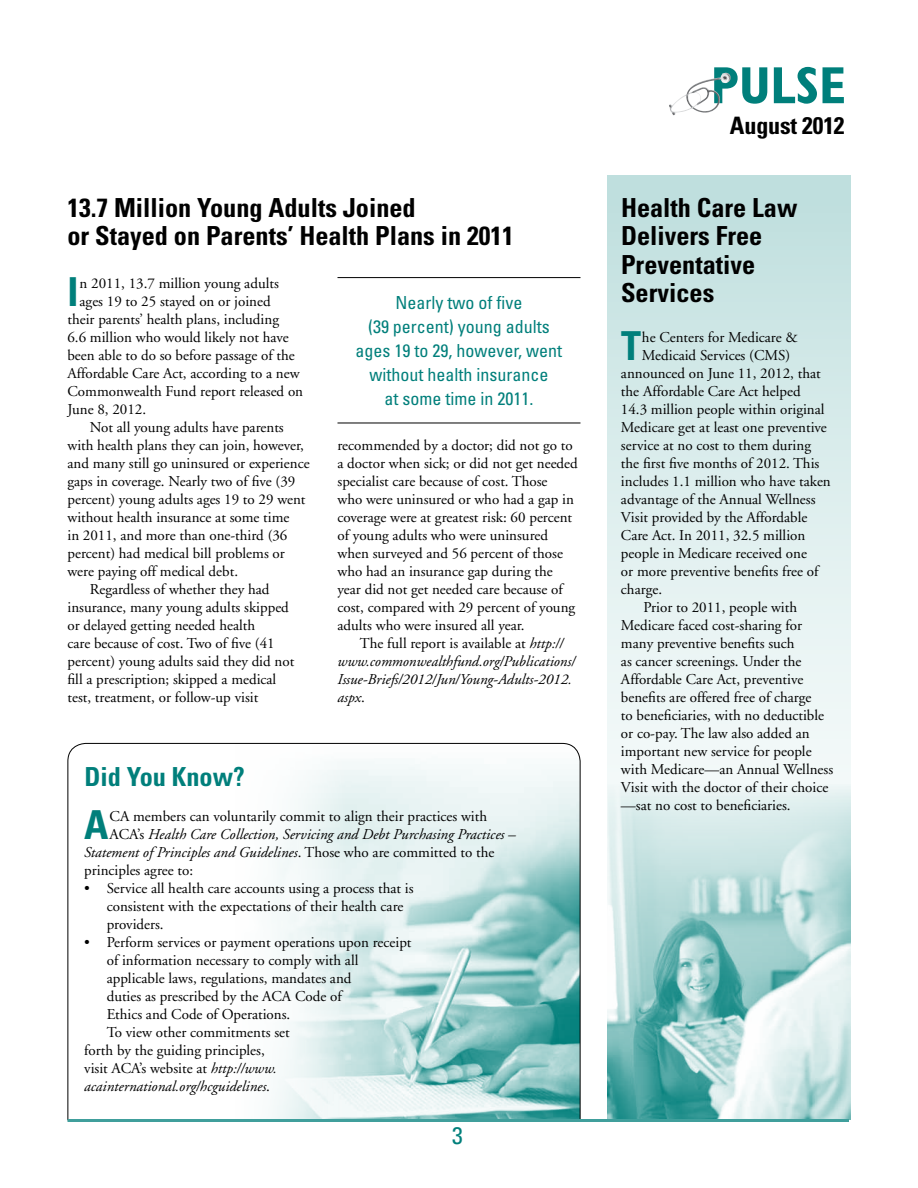
<style>
.page{position:relative;width:918px;height:1188px;background:#fff}
.page>*{position:absolute;margin:0;border:0;box-sizing:border-box;transform-origin:0 0}
.t1{font:700 condensed 52.5px "Gill Sans";color:#007f7b}
.t2{font:700 condensed 39.9px "Univers";color:#007f7b}
.t3{font:700 condensed 26.25px/28.5px "Univers";color:#000}
.t4{font:700 condensed 26.25px "Univers";color:#007f7b}
.t5{font:700 condensed 24px "Univers";letter-spacing:-.005em;color:#000}
.t6{font:condensed 24px "Univers";color:#007f7b}
.t7{font:condensed 18px/24px "Univers";color:#007f7b;text-align:center}
.t8{font:15px/18px "Adobe Garamond";color:#000}
.t9{font:italic 15px/18px "Adobe Garamond";color:#000}
.s1{font-style:normal}
.s2{font-style:italic}
</style>
<div class="page">
<svg style="left:67px;top:743px;width:514px;height:378px"></svg>
<svg style="left:608px;top:176px;width:242px;height:608px"></svg>
<img style="left:608px;top:784px;width:242px;height:336px">
<img style="left:669px;top:73px;width:62px;height:42px">
<hr style="left:68px;top:1119px;width:781px;height:3px;background:#409f9c">
<hr style="left:338px;top:277px;width:242px;height:1px;background:#000">
<hr style="left:338px;top:423px;width:242px;height:1px;background:#000">
<h1 class="t1" style="left:711px;top:54px;width:137px">PULSE</h1>
<h3 class="t5" style="left:730px;top:110px;width:116px">August 2012</h3>
<h3 class="t3" style="left:68px;top:193px;width:448px">13.7 Million Young Adults Joined<br>or Stayed on Parents’ H ealth Plans in 2011</h3>
<h3 class="t3" style="left:621px;top:193px;width:178px">H ealth Care Law<br>Delivers Free<br>P reventative</h3>
<h2 class="t2" style="left:68px;top:267px;width:13px">I</h2>
<h3 class="t3" style="left:621px;top:278px;width:95px">Services</h3>
<p class="t8" style="left:80px;top:275px;width:201px">n 2011, 13.7 million young adults</p>
<p class="t8" style="left:80px;top:293px;width:193px">ages 19 to 25 stayed on or joined</p>
<p class="t8" style="left:67px;top:311px;width:213px">their parents’ health plans, including</p>
<p class="t8" style="left:67px;top:329px;width:223px">6.6 million who would likely not have</p>
<p class="t8" style="left:67px;top:347px;width:229px">been able to do so before passage of the</p>
<p class="t8" style="left:67px;top:365px;width:234px">Affordable Care Act, according to a new</p>
<p class="t8" style="left:67px;top:383px;width:237px">Commonwealth Fund report released on</p>
<p class="t8" style="left:67px;top:401px;width:80px">June 8, 2012.</p>
<p class="t8" style="left:90px;top:419px;width:195px">Not all young adults have parents</p>
<p class="t8" style="left:67px;top:437px;width:238px">with health plans they can join, however,</p>
<p class="t8" style="left:67px;top:455px;width:244px">and many still go uninsured or experience</p>
<p class="t8" style="left:67px;top:473px;width:229px">gaps in coverage. Nearly two of five (39</p>
<p class="t8" style="left:67px;top:491px;width:240px">percent) young adults ages 19 to 29 went</p>
<p class="t8" style="left:67px;top:509px;width:224px">without health insurance at some time</p>
<p class="t8" style="left:67px;top:527px;width:221px">in 2011, and more than one-third (36</p>
<p class="t8" style="left:67px;top:545px;width:219px">percent) had medical bill problems or</p>
<p class="t8" style="left:67px;top:563px;width:172px">were paying off medical debt.</p>
<p class="t8" style="left:90px;top:581px;width:181px">Regardless of whether they had</p>
<p class="t8" style="left:67px;top:599px;width:223px">insurance, many young adults skipped</p>
<p class="t8" style="left:67px;top:617px;width:189px">or delayed getting needed health</p>
<p class="t8" style="left:67px;top:635px;width:209px">care because of cost. Two of five (41</p>
<p class="t8" style="left:67px;top:653px;width:228px">percent) young adults said they did not</p>
<p class="t8" style="left:67px;top:671px;width:210px">fill a prescription; skipped a medical</p>
<p class="t8" style="left:67px;top:689px;width:192px">test, treatment, or follow-up visit</p>
<p class="t7" style="left:356px;top:291px;width:208px">Nearly two of five<br>(39 percent) young adults ages 19 to 29, however, went without health insurance<br>at some time in 2011.</p>
<h2 class="t2" style="left:621px;top:321px;width:21px">T</h2>
<p class="t8" style="left:642px;top:329px;width:157px">he Centers for Medicare &amp;</p>
<p class="t8" style="left:642px;top:347px;width:150px">Medicaid Services (CMS)</p>
<p class="t8" style="left:621px;top:365px;width:201px">announced on June 11, 2012, that</p>
<p class="t8" style="left:621px;top:383px;width:181px">the Affordable Care Act helped</p>
<p class="t8" style="left:621px;top:401px;width:205px">14.3 million people within original</p>
<p class="t8" style="left:621px;top:419px;width:207px">Medicare get at least one preventive</p>
<p class="t8" style="left:621px;top:437px;width:192px">service at no cost to them during</p>
<p class="t8" style="left:621px;top:455px;width:200px">the first five months of 2012. This</p>
<p class="t8" style="left:621px;top:473px;width:211px">includes 1.1 million who have taken</p>
<p class="t8" style="left:621px;top:491px;width:196px">advantage of the Annual Wellness</p>
<p class="t8" style="left:621px;top:509px;width:188px">Visit provided by the Affordable</p>
<p class="t8" style="left:621px;top:527px;width:186px">Care Act. In 2011, 32.5 million</p>
<p class="t8" style="left:621px;top:545px;width:188px">people in Medicare received one</p>
<p class="t8" style="left:621px;top:563px;width:199px">or more preventive benefits free of</p>
<p class="t8" style="left:621px;top:581px;width:43px">charge.</p>
<p class="t8" style="left:643px;top:599px;width:155px">Prior to 2011, people with</p>
<p class="t8" style="left:621px;top:617px;width:183px">Medicare faced cost-sharing for</p>
<p class="t8" style="left:621px;top:635px;width:175px">many preventive benefits such</p>
<p class="t8" style="left:621px;top:653px;width:182px">as cancer screenings. Under the</p>
<p class="t8" style="left:621px;top:671px;width:184px">Affordable Care Act, preventive</p>
<p class="t8" style="left:621px;top:689px;width:192px">benefits are offered free of charge</p>
<p class="t8" style="left:621px;top:707px;width:205px">to beneficiaries, with no deductible</p>
<p class="t8" style="left:621px;top:725px;width:190px">or co-pay. The law also added an</p>
<p class="t8" style="left:621px;top:743px;width:192px">important new service for people</p>
<p class="t8" style="left:621px;top:761px;width:214px">with Medicare—an Annual Wellness</p>
<p class="t8" style="left:621px;top:779px;width:209px">Visit with the doctor of their choice</p>
<p class="t8" style="left:621px;top:797px;width:171px">—sat no cost to beneficiaries.</p>
<p class="t8" style="left:337px;top:437px;width:242px">recommended by a doctor; did not go to a doctor when sick; or did not get needed specialist care because of cost. Those<br>who were uninsured or who had a gap in coverage were at greatest risk: 60 percent of young adults who were uninsured when surveyed and 56 percent of those who had an insurance gap during the year did not get needed care because of cost, compared with 29 percent of young adults who were insured all year.</p>
<p class="t9" style="left:337px;top:635px;width:239px;text-indent:22px"><span class="s1">The full report is available at</span> http:// www.commonwealthfund.org/Publications/ Issue-Briefs/2012/Jun/Young-Adults-2012. aspx<span class="s1">.</span></p>
<h3 class="t4" style="left:85px;top:760px;width:162px">Did You Know?</h3>
<h2 class="t2" style="left:84px;top:800px;width:26px">A</h2>
<p class="t8" style="left:110px;top:808px;width:379px">CA members can voluntarily commit to align their practices with</p>
<p class="t9" style="left:110px;top:826px;width:408px"><span class="s1">ACA’s</span> Health Care Collection, Servicing and Debt Purchasing Practices –</p>
<p class="t9" style="left:84px;top:844px;width:412px">Statement of Principles and Guidelines<span class="s1">. Those who are committed to the</span></p>
<p class="t8" style="left:84px;top:862px;width:110px">principles agree to:</p>
<p class="t8" style="left:107px;top:880px;width:308px;text-indent:-22px">• Service all health care accounts using a process that is consistent with the expectations of their health care providers.</p>
<p class="t8" style="left:84px;top:934px;width:329px">• Perform services or payment operations upon receipt</p>
<p class="t8" style="left:107px;top:952px;width:253px">of information necessary to comply with all</p>
<p class="t8" style="left:107px;top:970px;width:246px">applicable laws, regulations, mandates and</p>
<p class="t8" style="left:107px;top:988px;width:236px">duties as prescribed by the ACA Code of</p>
<p class="t8" style="left:107px;top:1006px;width:185px">Ethics and Code of Operations.</p>
<p class="t8" style="left:107px;top:1024px;width:185px">To view other commitments set</p>
<p class="t8" style="left:84px;top:1042px;width:182px">forth by the guiding principles,</p>
<p class="t8" style="left:84px;top:1060px;width:194px">visit ACA’s website at <span class="s2">http://www.</span></p>
<p class="t9" style="left:84px;top:1078px;width:187px">acainternational.org/hcguidelines<span class="s1">.</span></p>
<h3 class="t6" style="left:452px;top:1120px;width:12px">3</h3>
</div>
